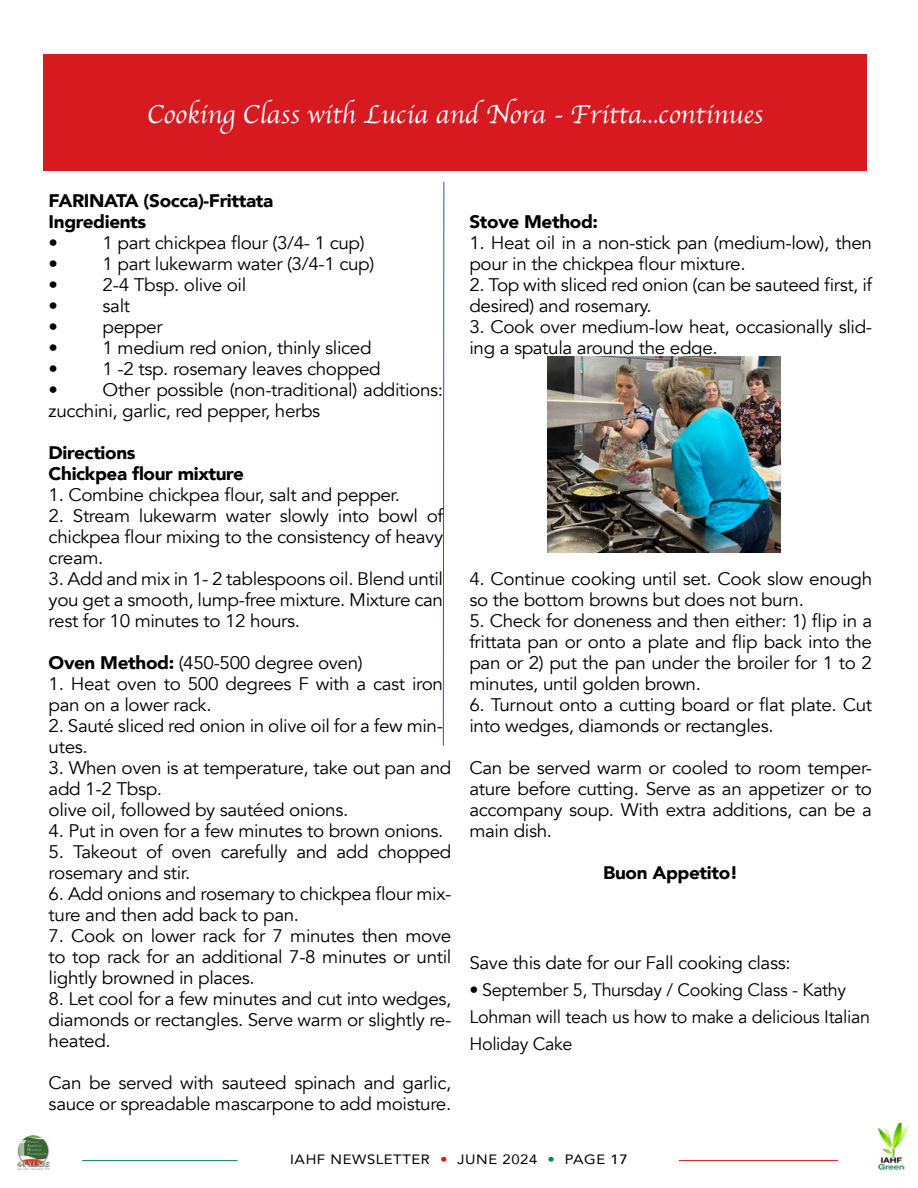
<style>
.page{position:relative;width:918px;height:1188px;background:#fff}
.page>*{position:absolute;margin:0;border:0;box-sizing:border-box;transform-origin:0 0}
.t1{font:27px "Apple Chancery";color:#fff}
.t2{font:18.15px/21px "Avenir";letter-spacing:-.02em;color:#000;scale:1.04 1}
.t3{font:900 18.15px/21px "Avenir";letter-spacing:-.02em;color:#000;scale:1.04 1}
.t4{font:18px/27px "Avenir";letter-spacing:-.02em;color:#000}
.t5{font:13.5px "Avenir";letter-spacing:.04em;color:#000;scale:1.1 1}
.s1{font-weight:900}
.s2{color:#d71920}
.s3{color:#008c44}
.s4{font-weight:500}
</style>
<div class="page">
<svg style="left:443px;top:181px;width:1px;height:565px"></svg>
<div style="left:43px;top:54px;width:824px;height:117px;background:#d71920"></div>
<img style="left:548px;top:356px;width:232px;height:197px">
<img style="left:877px;top:1124px;width:32px;height:46px">
<hr style="left:82px;top:1160px;width:155px;height:1px;background:#008c44">
<hr style="left:679px;top:1160px;width:159px;height:1px;background:#d71920">
<img style="left:17px;top:1135px;width:33px;height:36px">
<h1 class="t1" style="left:147px;top:93px;width:618px">Cooking Class with Lucia and Nora - Fritta...continues</h1>
<p class="t3" style="left:49px;top:189px;width:218px">FARINATA (Socca)-Frittata<br>Ingredients</p>
<p class="t2" style="left:49px;top:232px;width:11px">•</p>
<p class="t2" style="left:103px;top:232px;width:253px">1 part chickpea flour (3/4- 1 cup)</p>
<p class="t2" style="left:49px;top:253px;width:11px">•</p>
<p class="t2" style="left:103px;top:253px;width:263px">1 part lukewarm water (3/4-1 cup)</p>
<p class="t2" style="left:49px;top:274px;width:11px">•</p>
<p class="t2" style="left:103px;top:274px;width:140px">2-4 Tbsp. olive oil</p>
<p class="t2" style="left:49px;top:295px;width:11px">•</p>
<p class="t2" style="left:103px;top:295px;width:28px">salt</p>
<p class="t2" style="left:49px;top:316px;width:11px">•</p>
<p class="t2" style="left:103px;top:316px;width:59px">pepper</p>
<p class="t2" style="left:49px;top:337px;width:11px">•</p>
<p class="t2" style="left:103px;top:337px;width:260px">1 medium red onion, thinly sliced</p>
<p class="t2" style="left:49px;top:358px;width:11px">•</p>
<p class="t2" style="left:103px;top:358px;width:269px">1 -2 tsp. rosemary leaves chopped</p>
<p class="t2" style="left:49px;top:379px;width:11px">•</p>
<p class="t2" style="left:49px;top:379px;width:381px;text-indent:54px">Other possible (non-traditional) additions: zucchini, garlic, red pepper, herbs</p>
<p class="t3" style="left:49px;top:441px;width:189px">Directions<br>Chickpea flour mixture</p>
<p class="t2" style="left:49px;top:484px;width:339px">1. Combine chickpea flour, salt and pepper.</p>
<p class="t2" style="left:49px;top:505px;width:381px;text-align:justify">2. Stream lukewarm water slowly into bowl of chickpea flour mixing to the consistency of heavy cream.</p>
<p class="t2" style="left:49px;top:568px;width:381px;text-align:justify">3. Add and mix in 1- 2 tablespoons oil. Blend until you get a smooth, lump-free mixture. Mixture can rest for 10 minutes to 12 hours.</p>
<p class="t2" style="left:49px;top:652px;width:304px"><span class="s1">Oven Method:</span> (450-500 degree oven)</p>
<p class="t2" style="left:49px;top:673px;width:381px">1. Heat oven to 500 degrees F with a cast iron pan on a lower rack.</p>
<p class="t2" style="left:49px;top:715px;width:381px">2. Sauté sliced red onion in olive oil for a few min&shy;utes.</p>
<p class="t2" style="left:49px;top:757px;width:389px">3. When oven is at temperature, take out pan and add 1-2 Tbsp.<br>olive oil, followed by sautéed onions.</p>
<p class="t2" style="left:49px;top:820px;width:381px">4. Put in oven for a few minutes to brown onions.</p>
<p class="t2" style="left:49px;top:841px;width:389px">5. Takeout of oven carefully and add chopped rosemary and stir.</p>
<p class="t2" style="left:49px;top:883px;width:389px">6. Add onions and rosemary to chickpea flour mix&shy;ture and then add back to pan.</p>
<p class="t2" style="left:49px;top:925px;width:389px;text-align:justify">7. Cook on lower rack for 7 minutes then move to top rack for an additional 7-8 minutes or until lightly browned in places.</p>
<p class="t2" style="left:49px;top:988px;width:389px;text-align:justify">8. Let cool for a few minutes and cut into wedges, diamonds or rectangles. Serve warm or slightly re&shy;heated.</p>
<p class="t2" style="left:49px;top:1072px;width:389px">Can be served with sauteed spinach and garlic, sauce or spreadable mascarpone to add moisture.</p>
<p class="t3" style="left:469px;top:210px;width:125px">Stove Method:</p>
<p class="t2" style="left:469px;top:232px;width:389px">1. Heat oil in a non-stick pan (medium-low), then pour in the chickpea flour mixture.</p>
<p class="t2" style="left:469px;top:274px;width:389px">2. Top with sliced red onion (can be sauteed first, if desired) and rosemary.</p>
<p class="t2" style="left:469px;top:316px;width:389px">3. Cook over medium-low heat, occasionally slid&shy;ing a spatula around the edge.</p>
<p class="t2" style="left:469px;top:568px;width:389px">4. Continue cooking until set. Cook slow enough so the bottom browns but does not burn.</p>
<p class="t2" style="left:469px;top:610px;width:389px;text-align:justify">5. Check for doneness and then either: 1) flip in a frittata pan or onto a plate and flip back into the pan or 2) put the pan under the broiler for 1 to 2 minutes, until golden brown.</p>
<p class="t2" style="left:469px;top:694px;width:389px">6. Turnout onto a cutting board or flat plate. Cut into wedges, diamonds or rectangles.</p>
<p class="t2" style="left:469px;top:757px;width:389px;text-align:justify">Can be served warm or cooled to room temper&shy;ature before cutting. Serve as an appetizer or to accompany soup. With extra additions, can be a main dish.</p>
<p class="t3" style="left:603px;top:861px;width:131px">Buon Appetito!</p>
<p class="t2" style="left:469px;top:952px;width:310px">Save this date for our Fall cooking class:</p>
<p class="t4" style="left:469px;top:976px;width:402px">• September 5, Thursday / Cooking Class - Kathy<br>Lohman will teach us how to make a delicious Italian<br>Holiday Cake</p>
<p class="t5" style="left:290px;top:1149px;width:308px">IAHF NEWSLETTER <span class="s2">•</span> JUNE 2024 <span class="s3">•</span> PAGE <span class="s4">17</span></p>
</div>
